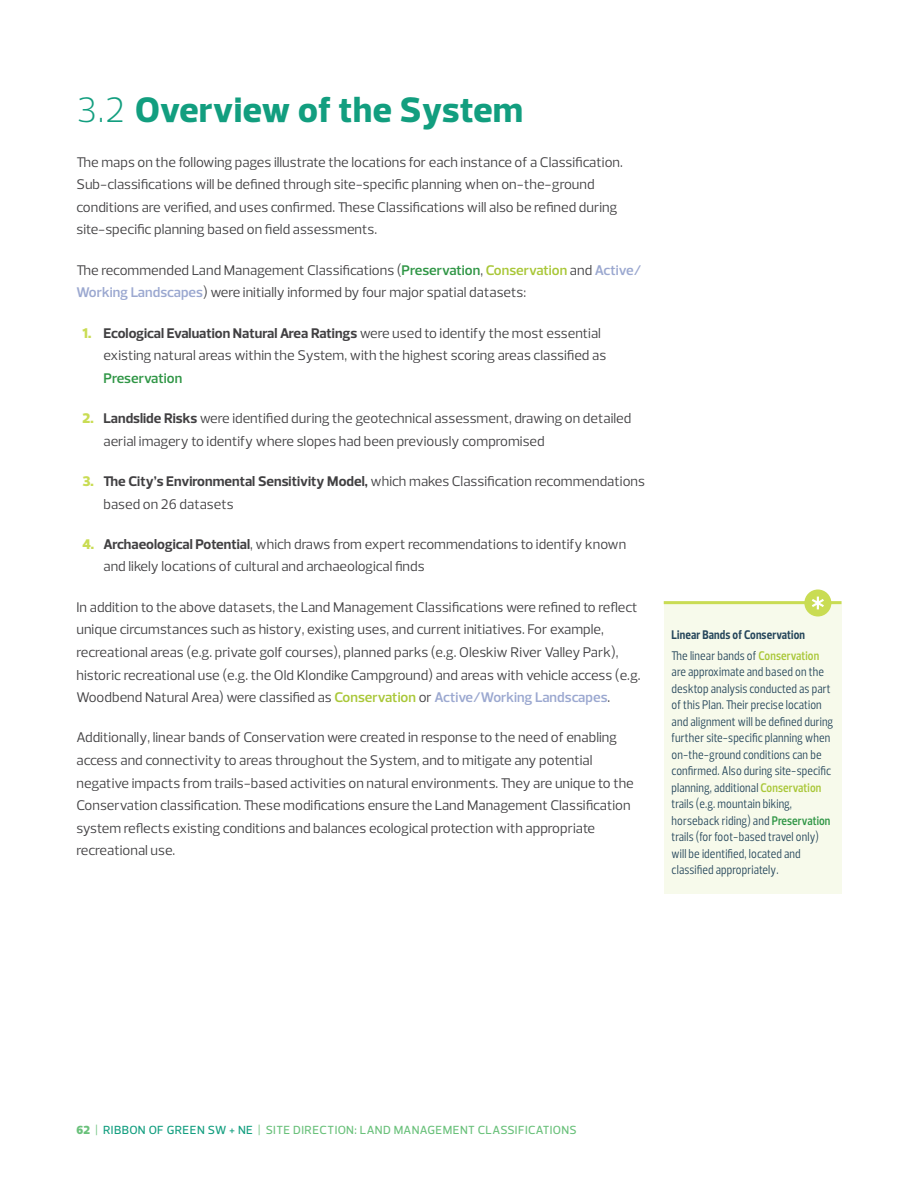
<style>
.page{position:relative;width:918px;height:1188px;background:#fff}
.page>*{position:absolute;margin:0;border:0;box-sizing:border-box;transform-origin:0 0}
.t1{font:800 36px "Prelo";letter-spacing:.02em;color:#129e7f}
.t2{font:14.25px/22.5px "Prelo";color:#414042}
.t3{font:600 14.25px "Prelo";color:#309646}
.t4{font:12.75px/16.5px "Prelo Condensed";letter-spacing:.01em;color:#25465b}
.t5{font:700 12.75px/21px "Prelo Condensed";letter-spacing:.01em;color:#25465b}
.t6{font:500 12px "Prelo";letter-spacing:.04em;color:#129e7f}
.t7{font:500 12px "Prelo";color:#6ac17b}
.s1{font-weight:300}
.s2{font-weight:600;color:#309646}
.s3{font-weight:600;color:#a9c738}
.s4{font-weight:600;color:#9ba8d0}
.s5{font-weight:900;color:#c9dc53}
.s6{font-weight:700}
.s7{font-weight:400}
.s8{font-weight:900;color:#6ac17b}
.s9{color:#6ac17b}
</style>
<div class="page">
<div style="left:664px;top:601px;width:178px;height:293px;background:#f7faeb"></div>
<hr style="left:664px;top:601px;width:178px;height:3px;background:#c9dc53">
<div style="left:804px;top:590px;width:27px;height:26px;background:#c9dc53;border-radius:50%"></div>
<svg style="left:812px;top:597px;width:12px;height:12px"></svg>
<h1 class="t1" style="left:76px;top:87px;width:448px"><span class="s1">3.2</span> Overview of the System</h1>
<p class="t2" style="left:76px;top:151px;width:548px">The maps on the following pages illustrate the locations for each instance of a Classification.<br>Sub-classifications will be defined through site-specific planning when on-the-ground conditions are verified, and uses confirmed. These Classifications will also be refined during site-specific planning based on field assessments.</p>
<p class="t2" style="left:76px;top:259px;width:566px">The recommended Land Management Classifications (<span class="s2">Preservation</span>, <span class="s3">Conservation</span> and <span class="s4">Active/<br>Working Landscapes</span>) were initially informed by four major spatial datasets:</p>
<p class="t2" style="left:104px;top:322px;width:504px;text-indent:-21px"><span class="s5">1.</span> <span class="s6">Ecological Evaluation Natural Area Ratings</span> were used to identify the most essential existing natural areas within the System, with the highest scoring areas classified as</p>
<p class="t3" style="left:104px;top:369px;width:80px">Preservation</p>
<p class="t2" style="left:104px;top:407px;width:529px;text-indent:-21px"><span class="s5">2.</span> <span class="s6">Landslide Risks</span> were identified during the geotechnical assessment, drawing on detailed aerial imagery to identify where slopes had been previously compromised</p>
<p class="t2" style="left:104px;top:470px;width:543px;text-indent:-21px"><span class="s5">3.</span> <span class="s6">The City’s Environmental Sensitivity Model,</span> which makes Classification recommendations based on 26 datasets</p>
<p class="t2" style="left:104px;top:533px;width:524px;text-indent:-21px"><span class="s5">4.</span> <span class="s6">Archaeological Potential</span>, which draws from expert recommendations to identify known and likely locations of cultural and archaeological finds</p>
<p class="t2" style="left:76px;top:596px;width:566px">In addition to the above datasets, the Land Management Classifications were refined to reflect unique circumstances such as history, existing uses, and current initiatives. For example, recreational areas (e.g. private golf courses), planned parks (e.g. Oleskiw River Valley Park), historic recreational use (e.g. the Old Klondike Campground) and areas with vehicle access (e.g.<br>Woodbend Natural Area) were classified as <span class="s3">Conservation</span> or <span class="s4">Active/Working Landscapes</span>.</p>
<p class="t2" style="left:76px;top:727px;width:559px">Additionally, linear bands of Conservation were created in response to the need of enabling access and connectivity to areas throughout the System, and to mitigate any potential negative impacts from trails-based activities on natural environments. They are unique to the Conservation classification. These modifications ensure the Land Management Classification system reflects existing conditions and balances ecological protection with appropriate recreational use.</p>
<p class="t5" style="left:672px;top:624px;width:149px">Linear Bands of Conservation<br><span class="s7">The linear bands of</span> <span class="s3">Conservation</span></p>
<p class="t4" style="left:672px;top:664px;width:163px">are approximate and based on the desktop analysis conducted as part of this Plan. Their precise location and alignment will be defined during further site-specific planning when on-the-ground conditions can be confirmed. Also during site-specific planning, additional <span class="s3">Conservation </span>trails (e.g. mountain biking, horseback riding) and <span class="s2">Preservation </span>trails (for foot-based travel only) will be identified, located and classified appropriately.</p>
<p class="t6" style="left:76px;top:1123px;width:233px"><span class="s8">62</span> <span class="s9">|</span> RIBBON OF GREEN SW + NE <span class="s9">| SITE DIRECTION</span></p>
<p class="t7" style="left:355px;top:1123px;width:21px">: LAND</p>
<p class="t7" style="left:394px;top:1123px;width:19px">MANAGEMENT</p>
<p class="t7" style="left:478px;top:1123px;width:16px">CLASSIFICATIONS</p>
</div>
